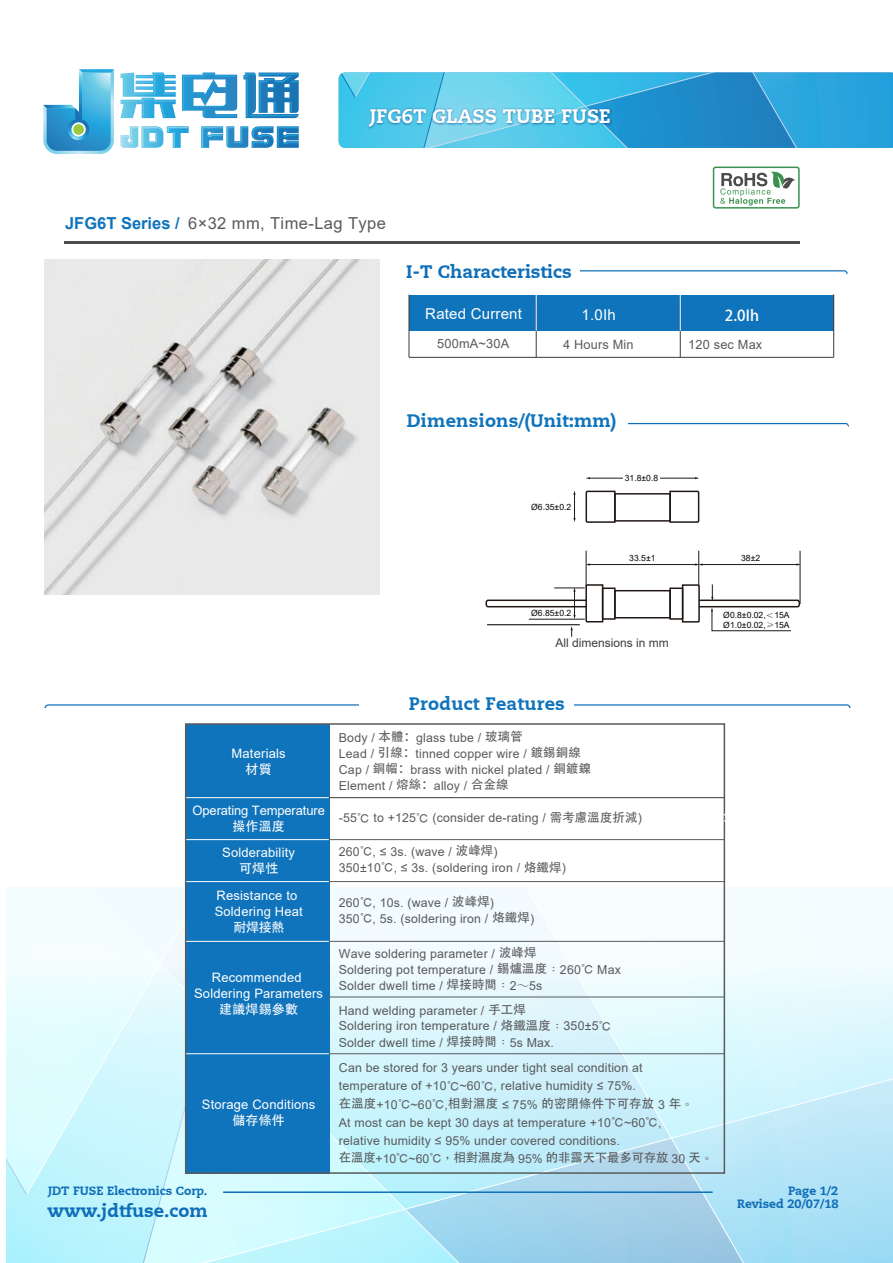
<style>
.page{position:relative;width:893px;height:1263px;background:#fff}
.page>*{position:absolute;margin:0;border:0;box-sizing:border-box;transform-origin:0 0}
.t1{font:800 19.5px "Caecilia LT";color:#fff}
.t2{font:800 18px "Caecilia LT";letter-spacing:.015em;color:#1074bc}
.t3{font:800 18px "Caecilia LT";color:#0f6eb8}
.t4{font:16.5px "Arial";letter-spacing:.025em;color:#595a5c}
.t5{font:15px "Arial";letter-spacing:.015em;color:#fff}
.t6{font:15px "DF Hei W5 WIN BF G Bpc EUC H";color:#fff}
.t7{font:13.05px/16px "Arial";letter-spacing:.015em;color:#fff}
.t8{font:13.05px "DF Hei W5 WIN BF G Bpc EUC H";letter-spacing:.015em;color:#fff}
.t9{font:13.05px "Arial";letter-spacing:-.01em;color:#fff}
.t10{font:12.75px "Arial";letter-spacing:.015em;color:#595a5c}
.t11{font:12.3px/16px "Arial";letter-spacing:.015em;color:#595a5c}
.t12{font:12.3px "DF Hei W5 WIN BF G Bpc EUC H";letter-spacing:-.01em;color:#595a5c}
.t13{font:12.3px "DF Hei W5 WIN BF G Bpc EUC H";letter-spacing:.015em;color:#595a5c}
.t14{font:800 12px "Caecilia LT";color:#0f6eb8}
.t15{font:12px "Arial";color:#3e3e3f}
.t16{font:8.55px "Arial";color:#070304}
.s1{font-weight:700;color:#1074bc}
.s2{font-family:"Adobe Song Std";font-weight:300}
.s3{font-family:"DF Hei W5 WIN BF G Bpc EUC H"}
.s4{font-family:"Adobe Fan Heiti Std";font-weight:700}
.s5{font-family:"Adobe Ming Std";font-weight:300}
.s6{font-family:"Arial"}
</style>
<div class="page">
<svg style="left:6px;top:1196px;width:75px;height:67px;background:#b3f2fd"></svg>
<svg style="left:6px;top:887px;width:19px;height:259px"></svg>
<svg style="left:721px;top:887px;width:172px;height:376px"></svg>
<svg style="left:25px;top:887px;width:56px;height:309px"></svg>
<svg style="left:81px;top:887px;width:640px;height:376px"></svg>
<svg style="left:137px;top:887px;width:108px;height:376px"></svg>
<svg style="left:6px;top:1146px;width:22px;height:50px"></svg>
<svg style="left:120px;top:126px;width:179px;height:22px"></svg>
<svg style="left:120px;top:72px;width:179px;height:46px"></svg>
<svg style="left:43px;top:69px;width:71px;height:85px"></svg>
<svg style="left:71px;top:122px;width:15px;height:15px"></svg>
<div style="left:73px;top:124px;width:11px;height:11px;background:#9aca3b;border-radius:50%"></div>
<svg style="left:339px;top:72px;width:554px;height:76px;background:#39acdc"></svg>
<img style="left:366px;top:104px;width:248px;height:28px">
<hr style="left:64px;top:241px;width:736px;height:2px;background:#4d4b4c">
<svg style="left:713px;top:167px;width:87px;height:42px"></svg>
<div style="left:186px;top:724px;width:144px;height:449px;background:#1074bc"></div>
<div style="left:185px;top:723px;width:540px;height:451px;border:2px solid #595a5c"></div>
<hr style="left:186px;top:797px;width:143px;height:1px;background:#fff">
<hr style="left:329px;top:797px;width:395px;height:1px;background:#3d3b3a">
<hr style="left:186px;top:839px;width:143px;height:1px;background:#fff">
<hr style="left:329px;top:839px;width:395px;height:1px;background:#595a5c">
<hr style="left:186px;top:881px;width:143px;height:1px;background:#fff">
<hr style="left:329px;top:881px;width:395px;height:1px;background:#595a5c">
<hr style="left:186px;top:941px;width:143px;height:1px;background:#fff">
<hr style="left:329px;top:941px;width:395px;height:1px;background:#595a5c">
<hr style="left:329px;top:997px;width:395px;height:1px;background:#595a5c">
<hr style="left:186px;top:1053px;width:143px;height:1px;background:#fff">
<hr style="left:329px;top:1053px;width:395px;height:1px;background:#595a5c">
<div style="left:409px;top:295px;width:425px;height:36px;background:#1074bc"></div>
<hr style="left:536px;top:299px;width:1px;height:58px;background:#3d3b3a">
<hr style="left:536px;top:295px;width:1px;height:36px;background:#fff">
<hr style="left:680px;top:299px;width:1px;height:58px;background:#3d3b3a">
<hr style="left:680px;top:295px;width:1px;height:36px;background:#fff">
<hr style="left:409px;top:357px;width:425px;height:1px;background:#3d3b3a">
<hr style="left:589px;top:478px;width:107px;height:1px;background:#201814">
<svg style="left:573px;top:491px;width:3px;height:31px"></svg>
<div style="left:614px;top:493px;width:57px;height:29px;border:2px solid #201814"></div>
<svg style="left:585px;top:490px;width:31px;height:33px"></svg>
<svg style="left:669px;top:490px;width:31px;height:33px"></svg>
<hr style="left:698px;top:551px;width:1px;height:35px;background:#201814">
<hr style="left:586px;top:551px;width:1px;height:35px;background:#201814">
<hr style="left:589px;top:564px;width:107px;height:1px;background:#201814">
<hr style="left:800px;top:551px;width:1px;height:53px;background:#201814">
<hr style="left:702px;top:564px;width:95px;height:1px;background:#201814">
<svg style="left:796px;top:563px;width:5px;height:3px"></svg>
<svg style="left:695px;top:563px;width:7px;height:3px"></svg>
<div style="left:614px;top:590px;width:57px;height:28px;border:2px solid #201814"></div>
<svg style="left:669px;top:584px;width:132px;height:47px"></svg>
<svg style="left:581px;top:270px;width:267px;height:4px"></svg>
<svg style="left:629px;top:423px;width:219px;height:4px"></svg>
<svg style="left:575px;top:704px;width:273px;height:2px"></svg>
<svg style="left:45px;top:704px;width:313px;height:4px"></svg>
<img style="left:45px;top:260px;width:334px;height:335px">
<hr style="left:409px;top:295px;width:1px;height:62px;background:#3d3b3a">
<hr style="left:833px;top:294px;width:1px;height:63px;background:#3d3b3a">
<div style="left:624px;top:477px;width:36px;height:6px;background:#fff"></div>
<svg style="left:485px;top:583px;width:131px;height:54px"></svg>
<hr style="left:223px;top:1191px;width:490px;height:2px;background:#0f6eb8">
<h1 class="t1" style="left:370px;top:104px;width:243px">JFG6T GLASS TUBE FUSE</h1>
<h3 class="t4" style="left:65px;top:211px;width:322px"><span class="s1">JFG6T Series /</span> 6×32 mm, Time-Lag Type</h3>
<h2 class="t3" style="left:406px;top:260px;width:167px">I-T Characteristics</h2>
<p class="t5" style="left:425px;top:303px;width:98px">Rated Current</p>
<p class="t6" style="left:725px;top:306px;width:36px">2.0Ih</p>
<p class="t10" style="left:437px;top:335px;width:73px">500mA~30A</p>
<p class="t10" style="left:563px;top:336px;width:72px">4 Hours Min</p>
<p class="t10" style="left:688px;top:336px;width:76px">120 sec Max</p>
<p class="t5" style="left:582px;top:304px;width:36px">1.0Ih</p>
<h2 class="t2" style="left:407px;top:410px;width:211px">Dimensions/(Unit:mm)</h2>
<p class="t16" style="left:531px;top:501px;width:42px">Ø6.35±0.2</p>
<p class="t16" style="left:625px;top:472px;width:35px">31.8±0.8</p>
<p class="t16" style="left:629px;top:552px;width:28px">33.5±1</p>
<p class="t16" style="left:741px;top:552px;width:21px">38±2</p>
<p class="t16" style="left:531px;top:607px;width:42px">Ø6.85±0.2</p>
<p class="t16" style="left:723px;top:609px;width:68px">Ø0.8±0.02,<span class="s2">＜</span>15A</p>
<p class="t15" style="left:555px;top:635px;width:115px">All dimensions in mm</p>
<h2 class="t2" style="left:409px;top:693px;width:157px">Product Features</h2>
<p class="t16" style="left:723px;top:619px;width:68px">Ø1.0±0.02,<span class="s2">≥</span>15A</p>
<p class="t7" style="left:232px;top:745px;width:56px">Materials</p>
<p class="t8" style="left:246px;top:761px;width:28px">材質</p>
<p class="t9" style="left:193px;top:802px;width:134px">Operating Temperature</p>
<p class="t8" style="left:232px;top:819px;width:54px">操作溫度</p>
<p class="t7" style="left:222px;top:844px;width:74px">Solderability</p>
<p class="t8" style="left:239px;top:861px;width:41px">可焊性</p>
<p class="t7" style="left:215px;top:887px;width:90px">Resistance to<br>Soldering Heat</p>
<p class="t8" style="left:233px;top:919px;width:52px">耐焊接熱</p>
<p class="t7" style="left:194px;top:969px;width:130px;text-align:center">Recommended<br>Soldering Parameters</p>
<p class="t8" style="left:219px;top:1002px;width:80px">建議焊錫參數</p>
<p class="t7" style="left:202px;top:1096px;width:115px">Storage Conditions</p>
<p class="t8" style="left:232px;top:1112px;width:54px">儲存條件</p>
<p class="t14" style="left:48px;top:1183px;width:161px">JDT FUSE Electronics Corp.</p>
<h2 class="t3" style="left:48px;top:1199px;width:162px">www.jdtfuse.com</h2>
<p class="t11" style="left:339px;top:729px;width:254px">Body / <span class="s3">本體：</span>glass tube / <span class="s3">玻璃管<br></span>Lead / <span class="s3">引線：</span>tinned copper wire / <span class="s3">鍍錫銅線<br></span>Cap / <span class="s3">銅帽：</span>brass with nickel plated / <span class="s3">銅鍍鎳<br></span>Element / <span class="s3">熔絲：</span>alloy / <span class="s3">合金線</span></p>
<p class="t11" style="left:339px;top:810px;width:304px">-55<span class="s4">℃</span> to +125<span class="s4">℃</span> (consider de-rating / <span class="s3">需考慮溫度折減</span>)</p>
<p class="t11" style="left:339px;top:844px;width:228px">260<span class="s4">℃</span>, ≤ 3s. (wave / <span class="s3">波峰焊</span>)<br>350±10<span class="s4">℃</span>, ≤ 3s. (soldering iron / <span class="s3">烙鐵焊</span>)</p>
<p class="t11" style="left:339px;top:894px;width:197px">260<span class="s4">℃</span>, 10s. (wave / <span class="s3">波峰焊</span>)<br>350<span class="s4">℃</span>, 5s. (soldering iron / <span class="s3">烙鐵焊</span>)</p>
<p class="t11" style="left:339px;top:945px;width:284px">Wave soldering parameter / <span class="s3">波峰焊<br></span>Soldering pot temperature / <span class="s3">錫爐溫度</span><span class="s5">：</span>260<span class="s4">℃</span> Max<br>Solder dwell time / <span class="s3">焊接時間</span><span class="s5">：</span>2<span class="s5">∼</span>5s</p>
<p class="t11" style="left:339px;top:1002px;width:274px">Hand welding parameter / <span class="s3">手工焊<br></span>Soldering iron temperature / <span class="s3">烙鐵溫度</span><span class="s5">：</span>350±5<span class="s4">℃<br></span>Solder dwell time / <span class="s3">焊接時間</span><span class="s5">：</span>5s Max.</p>
<p class="t11" style="left:339px;top:1059px;width:305px;line-height:18px">Can be stored for 3 years under tight seal condition at temperature of +10<span class="s4">℃</span>~60<span class="s4">℃</span>, relative humidity ≤ 75%.</p>
<p class="t13" style="left:339px;top:1096px;width:356px">在溫度<span class="s6">+10</span><span class="s4">℃</span><span class="s6">~60</span><span class="s4">℃</span><span class="s6">,</span>相對濕度 <span class="s6">≤ 75%</span> 的密閉條件下可存放 <span class="s6">3</span> 年<span class="s5">。</span></p>
<p class="t11" style="left:339px;top:1113px;width:324px;line-height:18.1px">At most can be kept 30 days at temperature +10<span class="s4">℃</span>~60<span class="s4">℃</span>, relative humidity ≤ 95% under covered conditions.</p>
<p class="t12" style="left:339px;top:1150px;width:376px">在溫度<span class="s6">+10</span><span class="s4">℃</span><span class="s6">~60</span><span class="s4">℃</span><span class="s5">，</span>相對濕度為 <span class="s6">95%</span> 的非露天下最多可存放 <span class="s6">30</span> 天<span class="s5">。</span></p>
<p class="t14" style="left:788px;top:1183px;width:52px">Page 1/2</p>
<p class="t14" style="left:737px;top:1196px;width:103px">Revised 20/07/18</p>
</div>
